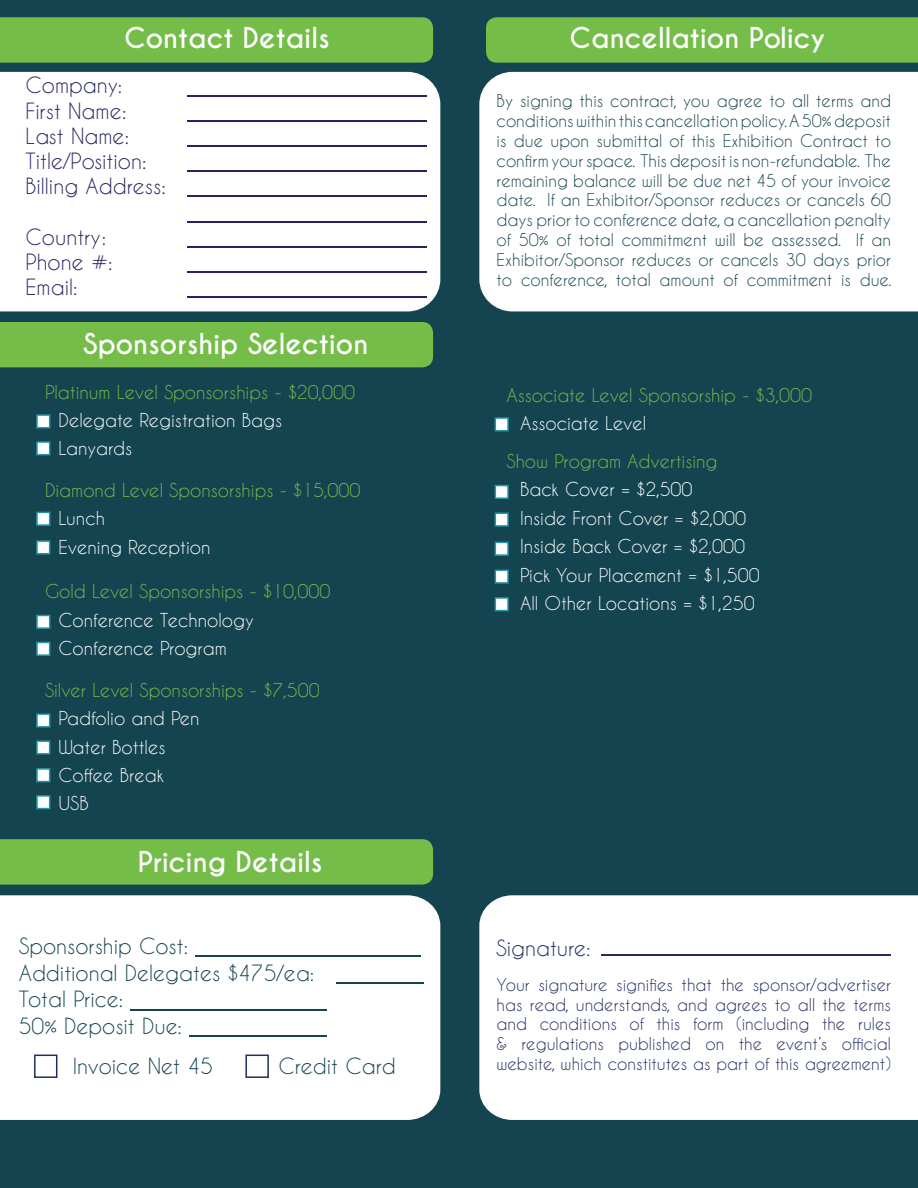
<style>
.page{position:relative;width:918px;height:1188px;background:#154451}
.page>*{position:absolute;margin:0;border:0;box-sizing:border-box;transform-origin:0 0}
.t1{font:700 27px "Caviar Dreams";color:#fff}
.t2{font:21px/26.7px "Caviar Dreams";color:#154451}
.t3{font:21px/25.2px "Caviar Dreams";color:#26255f}
.t4{font:21px "Caviar Dreams";color:#222c61}
.t5{font:18px/28.3px "Caviar Dreams";color:#fff}
.t6{font:18px "Caviar Dreams";color:#74bd48}
.t7{font:16.5px/19.8px "Caviar Dreams";color:#154451;text-align:justify}
.t8{font:16.5px/19.8px "Caviar Dreams";color:#222c61;text-align:justify}
</style>
<div class="page">
<div style="left:479px;top:895px;width:439px;height:225px;background:#fff"></div>
<div style="left:479px;top:72px;width:439px;height:239px;background:#fff"></div>
<div style="left:36px;top:414px;width:14px;height:14px;background:#fff;border:2px solid #2696a4"></div>
<div style="left:36px;top:441px;width:14px;height:14px;background:#fff;border:2px solid #2696a4"></div>
<div style="left:36px;top:512px;width:14px;height:14px;background:#fff;border:2px solid #2696a4"></div>
<div style="left:36px;top:540px;width:14px;height:15px;background:#fff;border:2px solid #2696a4"></div>
<div style="left:0;top:72px;width:440px;height:239px;background:#fff"></div>
<div style="left:36px;top:615px;width:14px;height:14px;background:#fff;border:2px solid #2696a4"></div>
<div style="left:495px;top:485px;width:14px;height:14px;background:#fff;border:2px solid #2696a4"></div>
<div style="left:495px;top:512px;width:14px;height:15px;background:#fff;border:2px solid #2696a4"></div>
<div style="left:495px;top:542px;width:14px;height:14px;background:#fff;border:2px solid #2696a4"></div>
<div style="left:495px;top:597px;width:14px;height:14px;background:#fff;border:2px solid #2696a4"></div>
<div style="left:495px;top:570px;width:14px;height:14px;background:#fff;border:2px solid #2696a4"></div>
<div style="left:36px;top:740px;width:14px;height:15px;background:#fff;border:2px solid #2696a4"></div>
<div style="left:36px;top:768px;width:14px;height:14px;background:#fff;border:2px solid #2696a4"></div>
<div style="left:0;top:17px;width:433px;height:46px;background:#74bd48"></div>
<div style="left:0;top:895px;width:440px;height:225px;background:#fff"></div>
<hr style="left:188px;top:95px;width:239px;height:1px;background:#26255f">
<hr style="left:188px;top:120px;width:239px;height:2px;background:#26255f">
<hr style="left:188px;top:145px;width:239px;height:2px;background:#26255f">
<hr style="left:188px;top:171px;width:239px;height:1px;background:#26255f">
<hr style="left:188px;top:196px;width:239px;height:1px;background:#26255f">
<hr style="left:188px;top:221px;width:239px;height:1px;background:#26255f">
<hr style="left:188px;top:246px;width:239px;height:2px;background:#26255f">
<hr style="left:188px;top:271px;width:239px;height:2px;background:#26255f">
<hr style="left:188px;top:297px;width:239px;height:1px;background:#26255f">
<div style="left:486px;top:17px;width:432px;height:46px;background:#74bd48"></div>
<div style="left:0;top:839px;width:433px;height:46px;background:#74bd48"></div>
<div style="left:36px;top:642px;width:14px;height:14px;background:#fff;border:2px solid #2696a4"></div>
<hr style="left:602px;top:954px;width:289px;height:2px;background:#222c61">
<div style="left:495px;top:417px;width:14px;height:14px;background:#fff;border:2px solid #2696a4"></div>
<div style="left:36px;top:713px;width:14px;height:15px;background:#fff;border:2px solid #2696a4"></div>
<div style="left:0;top:322px;width:433px;height:45px;background:#74bd48"></div>
<div style="left:232px;top:963px;width:87px;height:25px;background:#fff"></div>
<hr style="left:196px;top:955px;width:225px;height:2px;background:#154451">
<hr style="left:336px;top:982px;width:87px;height:2px;background:#154451">
<hr style="left:130px;top:1009px;width:196px;height:1px;background:#154451">
<hr style="left:189px;top:1035px;width:138px;height:2px;background:#154451">
<div style="left:34px;top:1055px;width:23px;height:23px;background:#fff;border:2px solid #212d62"></div>
<div style="left:245px;top:1055px;width:24px;height:23px;background:#fff;border:2px solid #212d62"></div>
<div style="left:36px;top:795px;width:14px;height:14px;background:#fff;border:2px solid #2696a4"></div>
<h1 class="t1" style="left:124px;top:21px;width:207px">Contact Details</h1>
<p class="t3" style="left:26px;top:73px;width:142px">Company:<br>First Name:<br>Last Name:<br>Title/Position:<br>Billing Address:</p>
<p class="t3" style="left:26px;top:224px;width:88px">Country:<br>Phone #:<br>Email:</p>
<h1 class="t1" style="left:83px;top:328px;width:287px">Sponsorship Selection</h1>
<p class="t6" style="left:45px;top:381px;width:312px">Platinum Level Sponsorships - $20,000</p>
<p class="t5" style="left:58px;top:406px;width:225px">Delegate Registration Bags<br>Lanyards</p>
<p class="t6" style="left:45px;top:479px;width:317px">Diamond Level Sponsorships - $15,000</p>
<p class="t5" style="left:58px;top:504px;width:154px">Lunch<br>Evening Reception</p>
<p class="t6" style="left:45px;top:581px;width:287px">Gold Level Sponsorships - $10,000</p>
<p class="t5" style="left:58px;top:605px;width:197px">Conference Technology<br>Conference Program</p>
<p class="t6" style="left:45px;top:679px;width:276px">Silver Level Sponsorships - $7,500</p>
<p class="t5" style="left:58px;top:704px;width:143px">Padfolio and Pen<br>Water Bottles<br>Coffee Break<br>USB</p>
<h1 class="t1" style="left:138px;top:846px;width:186px">Pricing Details</h1>
<p class="t2" style="left:19px;top:932px;width:297px">Sponsorship Cost:<br>Additional Delegates $475/ea:<br>Total Price:<br>50% Deposit Due:</p>
<p class="t2" style="left:73px;top:1053px;width:142px">Invoice Net 45</p>
<p class="t2" style="left:278px;top:1053px;width:119px">Credit Card</p>
<h1 class="t1" style="left:570px;top:22px;width:257px">Cancellation Policy</h1>
<p class="t7" style="left:497px;top:91px;width:397px">By signing this contract, you agree to all terms and conditions within this cancellation policy. A 50% deposit is due upon submittal of this Exhibition Contract to confirm your space. This deposit is non-refundable. The remaining balance will be due net 45 of your invoice date. If an Exhibitor/Sponsor reduces or cancels 60 days prior to conference date, a cancellation penalty of 50% of total commitment will be assessed. If an Exhibitor/Sponsor reduces or cancels 30 days prior to conference, total amount of commitment is due.</p>
<p class="t6" style="left:507px;top:384px;width:307px">Associate Level Sponsorship - $3,000</p>
<p class="t5" style="left:520px;top:409px;width:128px">Associate Level</p>
<p class="t6" style="left:507px;top:450px;width:213px">Show Program Advertising</p>
<p class="t5" style="left:520px;top:475px;width:241px">Back Cover = $2,500<br>Inside Front Cover = $2,000<br>Inside Back Cover = $2,000<br>Pick Your Placement = $1,500<br>All Other Locations = $1,250</p>
<p class="t4" style="left:496px;top:935px;width:96px">Signature:</p>
<p class="t8" style="left:497px;top:974px;width:396px">Your signature signifies that the sponsor/advertiser has read, understands, and agrees to all the terms and conditions of this form (including the rules &amp; regulations published on the event’s official website, which constitutes as part of this agreement)</p>
</div>
